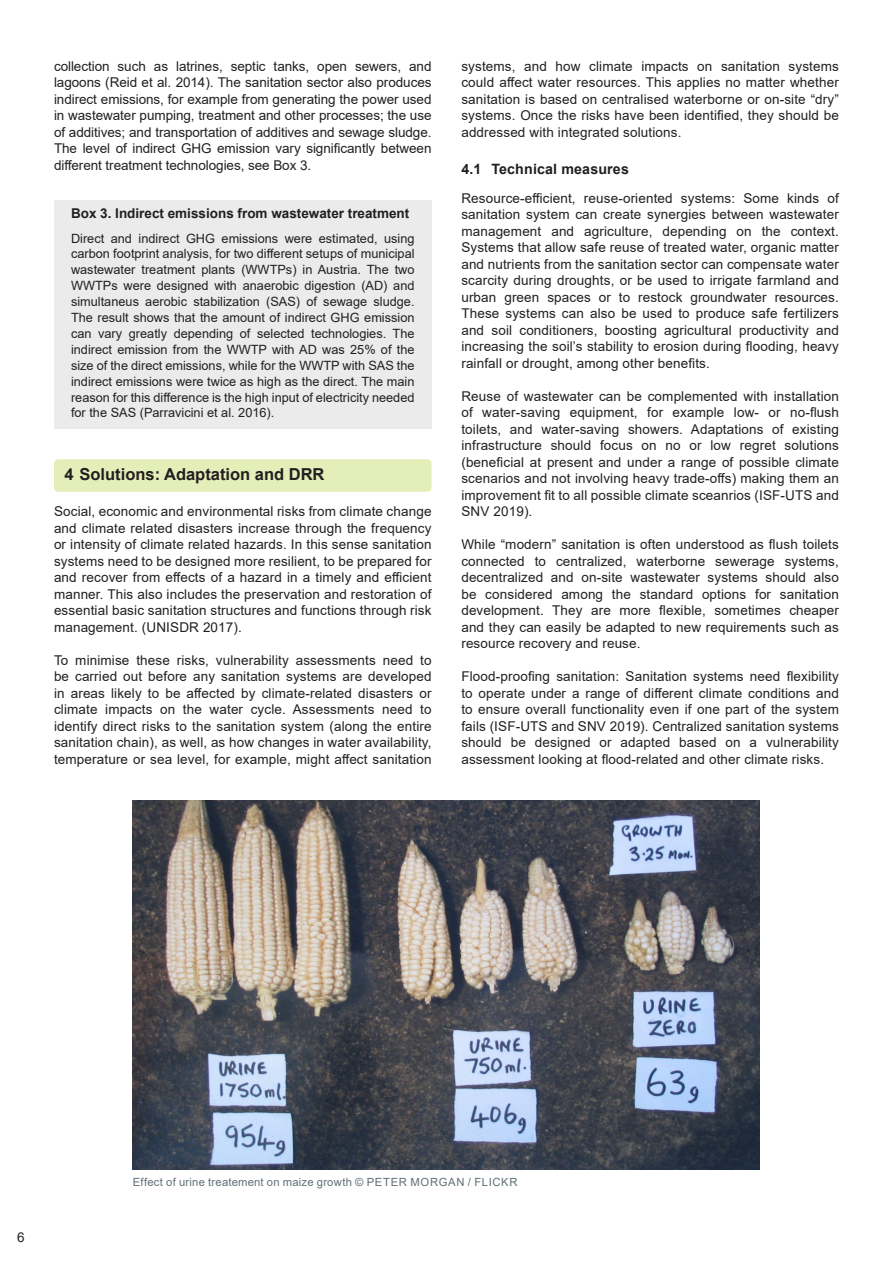
<style>
.page{position:relative;width:893px;height:1263px;background:#fff}
.page>*{position:absolute;margin:0;border:0;box-sizing:border-box;transform-origin:0 0}
.Sus__Level_1_Section{font:700 16.5px "Arial";color:#231f20}
.Sus__Level_2_heading{font:700 14.25px "Arial";letter-spacing:.01em;color:#231f20}
.Sus__BODY_TEXT{font:13.5px/16.5px "Arial";letter-spacing:.01em;color:#231f20;text-align:justify}
.Sus__Box_head{font:700 13.5px "Arial";color:#231f20}
.Sus__Box_text{font:12.75px/15.9px "Arial";color:#231f20;text-align:justify}
.Sus__Photo_caption{font:11.25px "Arial";letter-spacing:.02em;color:#617076}
</style>
<div class="page">
<div style="left:54px;top:200px;width:378px;height:228px;background:#ebebeb"></div>
<div style="left:54px;top:459px;width:378px;height:33px;background:#e4eeb8;border-radius:4px"></div>
<img style="left:133px;top:800px;width:627px;height:370px">
<p class="Sus__BODY_TEXT" style="left:54px;top:57px;width:379px">collection such as latrines, septic tanks, open sewers, and lagoons (Reid et al. 2014). The sanitation sector also produces indirect emissions, for example from generating the power used in wastewater pumping, treatment and other processes; the use of additives; and transportation of additives and sewage sludge.<br>The level of indirect GHG emission vary significantly between different treatment technologies, see Box 3.</p>
<p class="Sus__BODY_TEXT" style="left:461px;top:57px;width:379px">systems, and how climate impacts on sanitation systems could affect water resources. This applies no matter whether sanitation is based on centralised waterborne or on-site “dry” systems. Once the risks have been identified, they should be addressed with integrated solutions.</p>
<p class="Sus__Level_2_heading" style="left:461px;top:159px;width:169px">4.1 Technical measures</p>
<p class="Sus__BODY_TEXT" style="left:461px;top:189px;width:379px">Resource-efficient, reuse-oriented systems: Some kinds of sanitation system can create synergies between wastewater management and agriculture, depending on the context.<br>Systems that allow safe reuse of treated water, organic matter and nutrients from the sanitation sector can compensate water scarcity during droughts, or be used to irrigate farmland and urban green spaces or to restock groundwater resources.<br>These systems can also be used to produce safe fertilizers and soil conditioners, boosting agricultural productivity and increasing the soil’s stability to erosion during flooding, heavy rainfall or drought, among other benefits.</p>
<p class="Sus__BODY_TEXT" style="left:461px;top:387px;width:379px">Reuse of wastewater can be complemented with installation of water-saving equipment, for example low- or no-flush toilets, and water-saving showers. Adaptations of existing infrastructure should focus on no or low regret solutions (beneficial at present and under a range of possible climate scenarios and not involving heavy trade-offs) making them an improvement fit to all possible climate sceanrios (ISF-UTS and SNV 2019).</p>
<p class="Sus__BODY_TEXT" style="left:461px;top:536px;width:379px">While “modern” sanitation is often understood as flush toilets connected to centralized, waterborne sewerage systems, decentralized and on-site wastewater systems should also be considered among the standard options for sanitation development. They are more flexible, sometimes cheaper and they can easily be adapted to new requirements such as resource recovery and reuse.</p>
<p class="Sus__BODY_TEXT" style="left:461px;top:668px;width:379px">Flood-proofing sanitation: Sanitation systems need flexibility to operate under a range of different climate conditions and to ensure overall functionality even if one part of the system fails (ISF-UTS and SNV 2019). Centralized sanitation systems should be designed or adapted based on a vulnerability assessment looking at flood-related and other climate risks.</p>
<p class="Sus__Box_head" style="left:71px;top:204px;width:340px">Box 3. Indirect emissions from wastewater treatment</p>
<p class="Sus__Box_text" style="left:71px;top:230px;width:345px">Direct and indirect GHG emissions were estimated, using carbon footprint analysis, for two different setups of municipal wastewater treatment plants (WWTPs) in Austria. The two WWTPs were designed with anaerobic digestion (AD) and simultaneus aerobic stabilization (SAS) of sewage sludge.<br>The result shows that the amount of indirect GHG emission can vary greatly depending of selected technologies. The indirect emission from the WWTP with AD was 25% of the size of the direct emissions, while for the WWTP with SAS the indirect emissions were twice as high as the direct. The main reason for this difference is the high input of electricity needed for the SAS (Parravicini et al. 2016).</p>
<p class="Sus__Level_1_Section" style="left:64px;top:462px;width:262px">4 Solutions: Adaptation and DRR</p>
<p class="Sus__BODY_TEXT" style="left:54px;top:503px;width:379px">Social, economic and environmental risks from climate change and climate related disasters increase through the frequency or intensity of climate related hazards. In this sense sanitation systems need to be designed more resilient, to be prepared for and recover from effects of a hazard in a timely and efficient manner. This also includes the preservation and restoration of essential basic sanitation structures and functions through risk management. (UNISDR 2017).</p>
<p class="Sus__BODY_TEXT" style="left:54px;top:651px;width:379px">To minimise these risks, vulnerability assessments need to be carried out before any sanitation systems are developed in areas likely to be affected by climate-related disasters or climate impacts on the water cycle. Assessments need to identify direct risks to the sanitation system (along the entire sanitation chain), as well, as how changes in water availability, temperature or sea level, for example, might affect sanitation</p>
<p class="Sus__BODY_TEXT" style="left:17px;top:1229px;width:9px">6</p>
<p class="Sus__Photo_caption" style="left:133px;top:1174px;width:386px">Effect of urine treatement on maize growth © PETER MORGAN / FLICKR</p>
</div>
